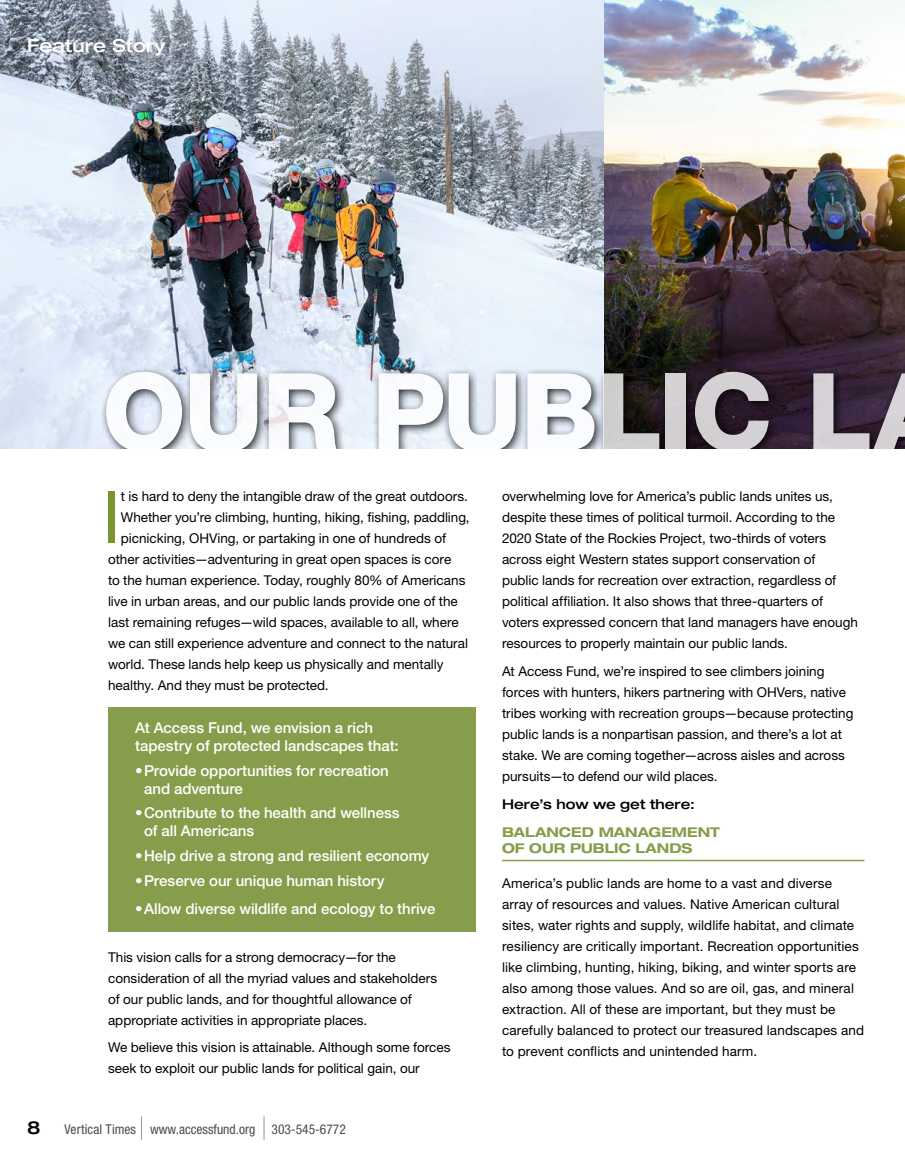
<style>
.page{position:relative;width:905px;height:1175px;background:#fff}
.page>*{position:absolute;margin:0;border:0;box-sizing:border-box;transform-origin:0 0}
.t1{font:800 108px "Helvetica Neue LT Std";letter-spacing:-.02em;color:#fff}
.t2{font:72.3px "Helvetica Neue LT Std";color:#7a9430}
.t3{font:500 expanded 18px "Helvetica Neue LT Std";color:#fff}
.t4{font:500 expanded 18px "Helvetica Neue LT Std";color:#000}
.t5{font:500 15px/18px "Helvetica Neue LT Std";letter-spacing:-.005em;color:#fff}
.t6{font:13.5px/21px "Helvetica Neue LT Std";color:#000}
.t7{font:condensed 13.5px "Helvetica Neue LT Std";color:#4d4d4f}
.t8{font:700 expanded 13.5px/16.5px "Helvetica Neue LT Std";color:#869d4b}
.t9{font:500 expanded 13.5px "Helvetica Neue LT Std";color:#000}
</style>
<div class="page">
<div style="left:108px;top:707px;width:367px;height:225px;background:#869d4b"></div>
<svg style="left:264px;top:1116px;width:1px;height:23px"></svg>
<svg style="left:141px;top:1116px;width:1px;height:23px"></svg>
<img style="left:0;top:0;width:904px;height:449px">
<svg style="left:100px;top:366px;width:804px;height:83px"></svg>
<hr style="left:502px;top:859px;width:362px;height:2px;background:#869d4b">
<h3 class="t3" style="left:27px;top:35px;width:140px">Feature Story</h3>
<h1 class="t1" style="left:102px;top:348px;width:772px">OUR PUBLIC L</h1>
<p class="t6" style="left:502px;top:485px;width:357px">overwhelming love for America’s public lands unites us, despite these times of political turmoil. According to the 2020 State of the Rockies Project, two-thirds of voters across eight Western states support conservation of<br>public lands for recreation over extraction, regardless of political affiliation. It also shows that three-quarters of voters expressed concern that land managers have enough resources to properly maintain our public lands.</p>
<p class="t6" style="left:502px;top:660px;width:353px">At Access Fund, we’re inspired to see climbers joining forces with hunters, hikers partnering with OHVers, native tribes working with recreation groups—because protecting public lands is a nonpartisan passion, and there’s a lot at stake. We are coming together—across aisles and across pursuits—to defend our wild places.</p>
<p class="t9" style="left:502px;top:795px;width:194px">Here’s how we get there:</p>
<p class="t8" style="left:502px;top:823px;width:219px">BALANCED MANAGEMENT<br>OF OUR PUBLIC LANDS</p>
<p class="t6" style="left:502px;top:872px;width:363px">America’s public lands are home to a vast and diverse array of resources and values. Native American cultural sites, water rights and supply, wildlife habitat, and climate resiliency are critically important. Recreation opportunities like climbing, hunting, hiking, biking, and winter sports are also among those values. And so are oil, gas, and mineral extraction. All of these are important, but they must be carefully balanced to protect our treasured landscapes and to prevent conflicts and unintended harm.</p>
<h2 class="t2" style="left:102px;top:474px;width:20px">I</h2>
<p class="t6" style="left:121px;top:485px;width:348px">t is hard to deny the intangible draw of the great outdoors.</p>
<p class="t6" style="left:121px;top:506px;width:350px">Whether you’re climbing, hunting, hiking, fishing, paddling,</p>
<p class="t6" style="left:121px;top:527px;width:327px">picnicking, OHVing, or partaking in one of hundreds of</p>
<p class="t6" style="left:108px;top:548px;width:345px">other activities—adventuring in great open spaces is core</p>
<p class="t6" style="left:108px;top:569px;width:359px">to the human experience. Today, roughly 80% of Americans</p>
<p class="t6" style="left:108px;top:590px;width:351px">live in urban areas, and our public lands provide one of the</p>
<p class="t6" style="left:108px;top:611px;width:352px">last remaining refuges—wild spaces, available to all, where</p>
<p class="t6" style="left:108px;top:632px;width:361px">we can still experience adventure and connect to the natural</p>
<p class="t6" style="left:108px;top:653px;width:337px">world. These lands help keep us physically and mentally</p>
<p class="t6" style="left:108px;top:675px;width:222px">healthy. And they must be protected.</p>
<p class="t5" style="left:135px;top:718px;width:265px">At Access Fund, we envision a rich tapestry of protected landscapes that:</p>
<p class="t5" style="left:144px;top:761px;width:246px;text-indent:-9px">•Provide opportunities for recreation and adventure</p>
<p class="t5" style="left:144px;top:804px;width:257px;text-indent:-9px">•Contribute to the health and wellness of all Americans</p>
<p class="t5" style="left:135px;top:846px;width:296px">•Help drive a strong and resilient economy</p>
<p class="t5" style="left:135px;top:871px;width:251px">•Preserve our unique human history</p>
<p class="t5" style="left:135px;top:899px;width:302px">•Allow diverse wildlife and ecology to thrive</p>
<p class="t6" style="left:108px;top:946px;width:330px">This vision calls for a strong democracy—for the consideration of all the myriad values and stakeholders of our public lands, and for thoughtful allowance of appropriate activities in appropriate places.</p>
<p class="t6" style="left:108px;top:1037px;width:344px">We believe this vision is attainable. Although some forces seek to exploit our public lands for political gain, our</p>
<h3 class="t4" style="left:27px;top:1116px;width:15px">8</h3>
<p class="t7" style="left:64px;top:1121px;width:283px">Vertical Times www.accessfund.org 303-545-6772</p>
</div>
